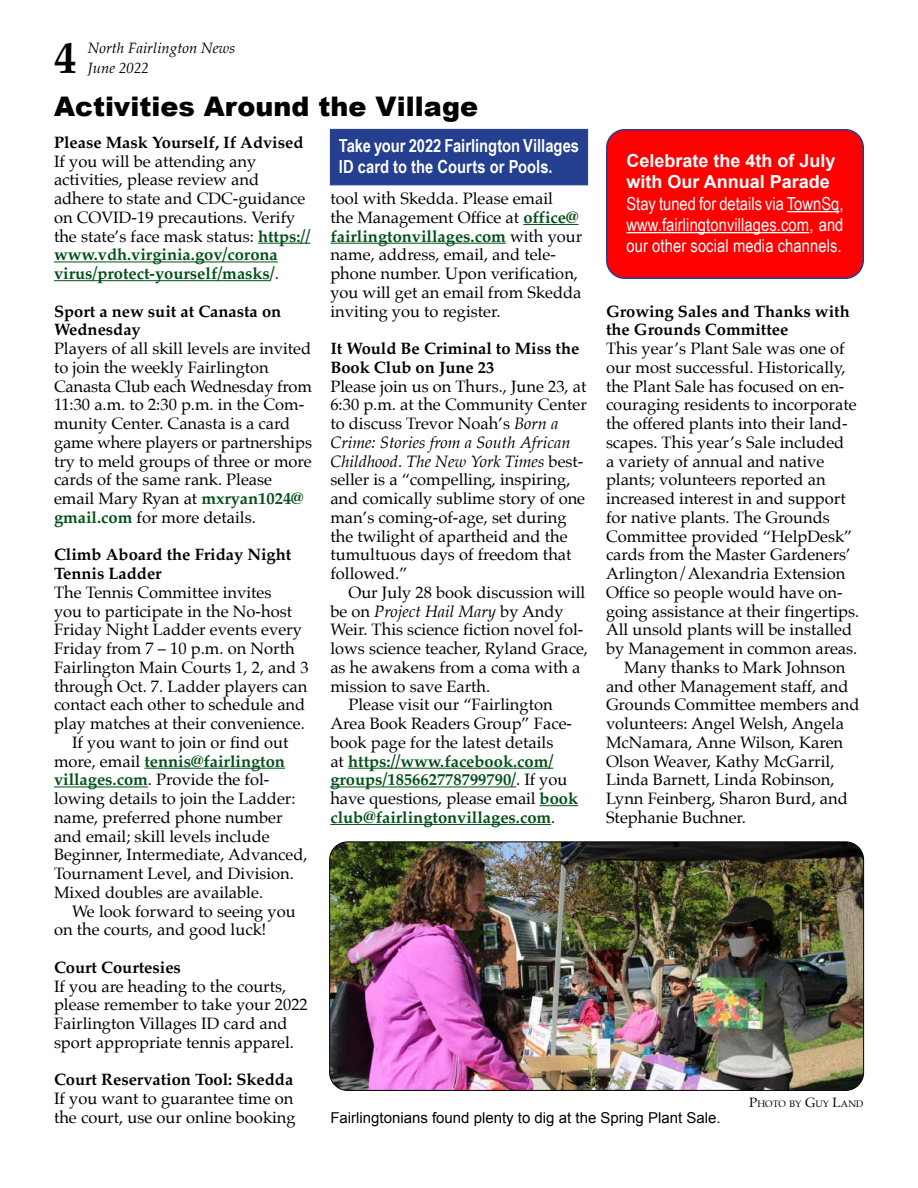
<style>
.page{position:relative;width:918px;height:1188px;background:#fff}
.page>*{position:absolute;margin:0;border:0;box-sizing:border-box;transform-origin:0 0}
.t1{font:700 45px "Palatino";color:#000}
.t2{font:900 27px "Arial";color:#000}
.t3{font:18px/21px "Arial Narrow";letter-spacing:.005em;color:#fff;text-align:justify}
.t4{font:700 18px/21px "Arial Narrow";color:#fff}
.t5{font:700 18px/21px "Arial";color:#fff}
.t6{font:16.5px/18.8px "Palatino";color:#000}
.t7{font:700 16.5px/18.8px "Palatino";color:#000}
.t8{font:700 16.5px "Palatino";color:#005017}
.t9{font:italic 16.5px "Palatino";color:#000}
.t10{font:15px "Arial";color:#000}
.t11{font:italic 15px "Palatino";color:#000}
.t12{font:9.45px "Palatino";letter-spacing:.005em;color:#000}
.s1{font-weight:700;color:#005017}
.s2{font-weight:400;color:#000}
.s3{font-size:13.5px}
.s4{font-style:italic}
.s5{font-style:normal}
</style>
<div class="page">
<div style="left:607px;top:130px;width:256px;height:148px;background:#f00;border-radius:18px"></div>
<div style="left:606px;top:129px;width:258px;height:150px;border:2px solid #243e90;border-radius:18px"></div>
<hr style="left:523px;top:224px;width:55px;height:1px;background:#005017">
<hr style="left:330px;top:243px;width:176px;height:1px;background:#005017">
<hr style="left:348px;top:768px;width:205px;height:1px;background:#005017">
<hr style="left:330px;top:786px;width:186px;height:1px;background:#005017">
<hr style="left:540px;top:805px;width:38px;height:1px;background:#005017">
<hr style="left:330px;top:824px;width:221px;height:1px;background:#005017">
<hr style="left:258px;top:243px;width:52px;height:1px;background:#005017">
<hr style="left:54px;top:261px;width:224px;height:1px;background:#005017">
<hr style="left:54px;top:280px;width:216px;height:1px;background:#005017">
<hr style="left:144px;top:768px;width:141px;height:1px;background:#005017">
<hr style="left:54px;top:786px;width:94px;height:1px;background:#005017">
<img style="left:330px;top:842px;width:534px;height:248px">
<div style="left:329px;top:842px;width:535px;height:249px;border:1px solid #000;border-radius:18px"></div>
<div style="left:330px;top:129px;width:258px;height:56px;background:#243e90"></div>
<hr style="left:787px;top:211px;width:52px;height:1px;background:#fff">
<hr style="left:626px;top:232px;width:183px;height:1px;background:#fff">
<h1 class="t1" style="left:54px;top:19px;width:24px">4</h1>
<p class="t11" style="left:88px;top:35px;width:149px">North Fairlington News</p>
<p class="t11" style="left:88px;top:55px;width:63px">June 2022</p>
<h2 class="t2" style="left:54px;top:87px;width:426px">Activities Around the Village</h2>
<p class="t7" style="left:54px;top:132px;width:251px">Please Mask Yourself, If Advised</p>
<p class="t6" style="left:54px;top:151px;width:258px">If you will be attending any activities, please review and adhere to state and CDC-guidance on COVID-19 precautions. Verify the state’s face mask status: <span class="s1">https:// www.vdh.virginia.gov/corona virus/protect-yourself/masks/</span>.</p>
<p class="t7" style="left:54px;top:301px;width:229px">Sport a new suit at Canasta on<br>Wednesday</p>
<p class="t6" style="left:54px;top:339px;width:260px">Players of all skill levels are invited to join the weekly Fairlington<br>Canasta Club each Wednesday from<br>11:30 a.m. to 2:30 p.m. in the Com&shy;munity Center. Canasta is a card game where players or partnerships try to meld groups of three or more cards of the same rank. Please email Mary Ryan at <span class="s1">mxryan1024@ gmail.com</span> for more details.</p>
<p class="t7" style="left:54px;top:545px;width:239px">Climb Aboard the Friday Night<br>Tennis Ladder</p>
<p class="t6" style="left:54px;top:583px;width:219px">The Tennis Committee invites</p>
<p class="t6" style="left:54px;top:601px;width:240px">you to participate in the No-host</p>
<p class="t6" style="left:54px;top:620px;width:250px">Friday Night Ladder events every</p>
<p class="t6" style="left:54px;top:639px;width:242px">Friday from 7 – 10 p.m. on North</p>
<p class="t6" style="left:54px;top:658px;width:256px">Fairlington Main Courts 1, 2, and 3</p>
<p class="t6" style="left:54px;top:676px;width:255px">through Oct. 7. Ladder players can</p>
<p class="t6" style="left:54px;top:695px;width:253px">contact each other to schedule and</p>
<p class="t6" style="left:54px;top:714px;width:252px">play matches at their convenience.</p>
<p class="t6" style="left:72px;top:733px;width:218px">If you want to join or find out</p>
<p class="t8" style="left:54px;top:747px;width:233px"><span class="s2">more, email</span> tennis@fairlington</p>
<p class="t6" style="left:54px;top:770px;width:217px"><span class="s1">villages.com</span>. Provide the fol-</p>
<p class="t6" style="left:54px;top:789px;width:243px">lowing details to join the Ladder:</p>
<p class="t6" style="left:54px;top:808px;width:230px">name, preferred phone number</p>
<p class="t6" style="left:54px;top:826px;width:217px">and email; skill levels include</p>
<p class="t6" style="left:54px;top:845px;width:255px">Beginner, Intermediate, Advanced,</p>
<p class="t6" style="left:54px;top:864px;width:242px">Tournament Level, and Division.</p>
<p class="t6" style="left:54px;top:883px;width:211px">Mixed doubles are available.</p>
<p class="t6" style="left:72px;top:901px;width:225px">We look forward to seeing you</p>
<p class="t6" style="left:54px;top:920px;width:214px">on the courts, and good luck!</p>
<p class="t7" style="left:54px;top:957px;width:128px">Court Courtesies</p>
<p class="t6" style="left:54px;top:976px;width:255px">If you are heading to the courts, please remember to take your 2022<br>Fairlington Villages ID card and sport appropriate tennis apparel.</p>
<p class="t7" style="left:54px;top:1070px;width:241px">Court Reservation Tool: Skedda</p>
<p class="t6" style="left:54px;top:1089px;width:243px">If you want to guarantee time on the court, use our online booking</p>
<p class="t12" style="left:749px;top:1096px;width:116px"><span class="s3">P</span>HOTO BY <span class="s3">G</span>UY <span class="s3">L</span>AND</p>
<p class="t4" style="left:339px;top:134px;width:242px">Take your 2022 Fairlington Villages<br>ID card to the Courts or Pools.</p>
<p class="t5" style="left:626px;top:151px;width:211px">Celebrate the 4th of July with Our Annual Parade</p>
<p class="t3" style="left:626px;top:192px;width:219px">Stay tuned for details via TownSq, www.fairlingtonvillages.com, and our other social media channels.</p>
<p class="t6" style="left:330px;top:189px;width:253px">tool with Skedda. Please email<br>the Management Office at <span class="s1">office@ fairlingtonvillages.com</span> with your name, address, email, and tele&shy;phone number. Upon verification, you will get an email from Skedda inviting you to register.</p>
<p class="t7" style="left:330px;top:339px;width:250px">It Would Be Criminal to Miss the<br>Book Club on June 23</p>
<p class="t6" style="left:330px;top:376px;width:258px">Please join us on Thurs., June 23, at<br>6:30 p.m. at the Community Center to discuss Trevor Noah’s <span class="s4">Born a<br>Crime: Stories from a South African<br>Childhood</span>. <span class="s4">The New York Times</span> best&shy;seller is a “compelling, inspiring, and comically sublime story of one man’s coming-of-age, set during the twilight of apartheid and the tumultuous days of freedom that followed.”</p>
<p class="t6" style="left:348px;top:583px;width:239px">Our July 28 book discussion will</p>
<p class="t9" style="left:330px;top:597px;width:235px"><span class="s5">be on</span> Project Hail Mary <span class="s5">by Andy</span></p>
<p class="t6" style="left:330px;top:620px;width:254px">Weir. This science fiction novel fol-</p>
<p class="t6" style="left:330px;top:639px;width:259px">lows science teacher, Ryland Grace,</p>
<p class="t6" style="left:330px;top:658px;width:252px">as he awakens from a coma with a</p>
<p class="t6" style="left:330px;top:676px;width:161px">mission to save Earth.</p>
<p class="t6" style="left:348px;top:695px;width:206px">Please visit our “Fairlington</p>
<p class="t6" style="left:330px;top:714px;width:243px">Area Book Readers Group” Face-</p>
<p class="t6" style="left:330px;top:733px;width:225px">book page for the latest details</p>
<p class="t8" style="left:330px;top:747px;width:224px"><span class="s2">at</span> https://www.facebook.com/</p>
<p class="t8" style="left:330px;top:766px;width:238px">groups/185662778799790/<span class="s2">. If you</span></p>
<p class="t6" style="left:330px;top:789px;width:249px">have questions, please email <span class="s1">book</span></p>
<p class="t8" style="left:330px;top:803px;width:226px">club@fairlingtonvillages.com<span class="s2">.</span></p>
<p class="t7" style="left:606px;top:301px;width:245px">Growing Sales and Thanks with the Grounds Committee</p>
<p class="t6" style="left:606px;top:339px;width:240px">This year’s Plant Sale was one of</p>
<p class="t6" style="left:606px;top:358px;width:241px">our most successful. Historically,</p>
<p class="t6" style="left:606px;top:376px;width:240px">the Plant Sale has focused on en-</p>
<p class="t6" style="left:606px;top:395px;width:252px">couraging residents to incorporate</p>
<p class="t6" style="left:606px;top:414px;width:243px">the offered plants into their land-</p>
<p class="t6" style="left:606px;top:433px;width:240px">scapes. This year’s Sale included</p>
<p class="t6" style="left:606px;top:451px;width:220px">a variety of annual and native</p>
<p class="t6" style="left:606px;top:470px;width:221px">plants; volunteers reported an</p>
<p class="t6" style="left:606px;top:489px;width:241px">increased interest in and support</p>
<p class="t6" style="left:606px;top:508px;width:225px">for native plants. The Grounds</p>
<p class="t6" style="left:606px;top:526px;width:248px">Committee provided “HelpDesk”</p>
<p class="t6" style="left:606px;top:545px;width:246px">cards from the Master Gardeners’</p>
<p class="t6" style="left:606px;top:564px;width:241px">Arlington/Alexandria Extension</p>
<p class="t6" style="left:606px;top:583px;width:238px">Office so people would have on-</p>
<p class="t6" style="left:606px;top:601px;width:255px">going assistance at their fingertips.</p>
<p class="t6" style="left:606px;top:620px;width:248px">All unsold plants will be installed</p>
<p class="t6" style="left:606px;top:639px;width:253px">by Management in common areas.</p>
<p class="t6" style="left:624px;top:658px;width:223px">Many thanks to Mark Johnson</p>
<p class="t6" style="left:606px;top:676px;width:244px">and other Management staff, and</p>
<p class="t6" style="left:606px;top:695px;width:255px">Grounds Committee members and</p>
<p class="t6" style="left:606px;top:714px;width:239px">volunteers: Angel Welsh, Angela</p>
<p class="t6" style="left:606px;top:733px;width:239px">McNamara, Anne Wilson, Karen</p>
<p class="t6" style="left:606px;top:751px;width:230px">Olson Weaver, Kathy McGarril,</p>
<p class="t6" style="left:606px;top:770px;width:230px">Linda Barnett, Linda Robinson,</p>
<p class="t6" style="left:606px;top:789px;width:243px">Lynn Feinberg, Sharon Burd, and</p>
<p class="t6" style="left:606px;top:808px;width:142px">Stephanie Buchner.</p>
<p class="t10" style="left:330px;top:1108px;width:392px">Fairlingtonians found plenty to dig at the Spring Plant Sale.</p>
</div>
